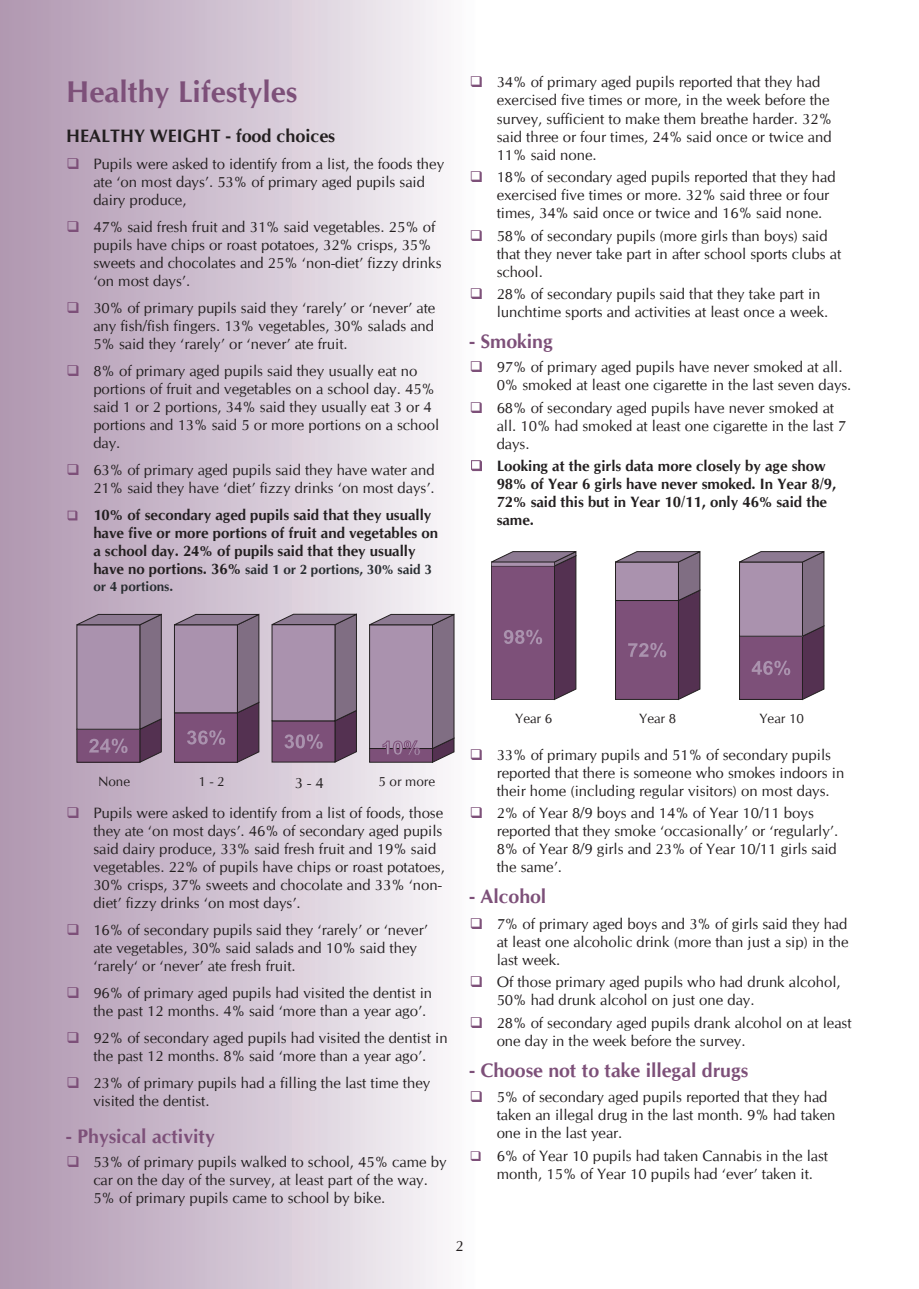
<style>
.page{position:relative;width:919px;height:1289px;background:#fff}
.page>*{position:absolute;margin:0;border:0;box-sizing:border-box;transform-origin:0 0}
.t1{font:700 30px "CG Omega";color:#7d5079}
.t2{font:700 19.5px "CG Omega";color:#7d5079}
.t3{font:700 18px "CG Omega";color:#231f20}
.t4{font:15px/18px "CG Omega";color:#231f20}
.t5{font:700 15px/18px "CG Omega";color:#231f20}
.t6{font:15px "CG Omega";color:#262324}
.t7{font:700 13.5px/16.6px "CG Omega";color:#282d31}
.t8{font:13.5px "CG Omega";color:#231f20}
.s1{color:#7d5079}
.s2{font-size:15px;color:#231f20}
</style>
<div class="page">
<svg style="left:68px;top:510px;width:9px;height:10px"></svg>
<svg style="left:471px;top:460px;width:11px;height:11px"></svg>
<svg style="left:366px;top:613px;width:91px;height:150px;background:#9b859d"></svg>
<svg style="left:269px;top:613px;width:90px;height:150px;background:#8d748e"></svg>
<svg style="left:171px;top:613px;width:91px;height:150px;background:#8f7590"></svg>
<svg style="left:74px;top:613px;width:90px;height:150px;background:#8e7690"></svg>
<svg style="left:491px;top:551px;width:86px;height:149px;background:#754f72"></svg>
<svg style="left:739px;top:551px;width:86px;height:149px;background:#886c88"></svg>
<svg style="left:615px;top:551px;width:86px;height:149px;background:#7e5d7c"></svg>
<h1 class="t1" style="left:66px;top:79px;width:232px">Healthy Lifestyles</h1>
<p class="t3" style="left:66px;top:128px;width:270px">HEALTHY WEIGHT - food choices</p>
<p class="t4" style="left:93px;top:156px;width:352px;text-indent:-27px"><span class="s1">❑</span> Pupils were asked to identify from a list, the foods they ate ‘on most days’. 53% of primary aged pupils said dairy produce,</p>
<p class="t4" style="left:93px;top:219px;width:350px;text-indent:-27px"><span class="s1">❑</span> 47% said fresh fruit and 31% said vegetables. 25% of pupils have chips or roast potatoes, 32% crisps, 35% sweets and chocolates and 25% ‘non-diet’ fizzy drinks ‘on most days’.</p>
<p class="t4" style="left:93px;top:300px;width:343px;text-align:justify;text-indent:-27px"><span class="s1">❑</span> 30% of primary pupils said they ‘rarely’ or ‘never’ ate any fish/fish fingers. 13% vegetables, 30% salads and 5% said they ‘rarely’ or ‘never’ ate fruit.</p>
<p class="t4" style="left:93px;top:363px;width:347px;text-indent:-27px"><span class="s1">❑</span> 8% of primary aged pupils said they usually eat no portions of fruit and vegetables on a school day. 45% said 1 or 2 portions, 34% said they usually eat 3 or 4 portions and 13% said 5 or more portions on a school day.</p>
<p class="t4" style="left:66px;top:462px;width:370px;text-align:right"><span class="s1">❑</span> 63% of primary aged pupils said they have water and<br>21% said they have ‘diet’ fizzy drinks ‘on most days’.</p>
<p class="t5" style="left:93px;top:507px;width:346px">10% of secondary aged pupils said that they usually have five or more portions of fruit and vegetables on a school day. 24% of pupils said that they usually</p>
<p class="t7" style="left:93px;top:562px;width:340px"><span class="s2">have no portions. 36%</span> said 1 or 2 portions, 30% said 3 or 4 portions.</p>
<p class="t4" style="left:496px;top:74px;width:337px;text-indent:-27px"><span class="s1">❑</span> 34% of primary aged pupils reported that they had exercised five times or more, in the week before the survey, sufficient to make them breathe harder. 32% said three or four times, 24% said once or twice and 11% said none.</p>
<p class="t4" style="left:496px;top:169px;width:340px;text-indent:-27px"><span class="s1">❑</span> 18% of secondary aged pupils reported that they had exercised five times or more. 32% said three or four times, 34% said once or twice and 16% said none.</p>
<p class="t4" style="left:496px;top:227px;width:346px;text-indent:-27px"><span class="s1">❑</span> 58% of secondary pupils (more girls than boys) said that they never take part in after school sports clubs at school.</p>
<p class="t4" style="left:496px;top:286px;width:333px;text-indent:-27px"><span class="s1">❑</span> 28% of secondary pupils said that they take part in lunchtime sports and activities at least once a week.</p>
<h2 class="t2" style="left:469px;top:334px;width:85px">- Smoking</h2>
<p class="t4" style="left:496px;top:359px;width:356px;text-indent:-27px"><span class="s1">❑</span> 97% of primary aged pupils have never smoked at all.<br>0% smoked at least one cigarette in the last seven days.</p>
<p class="t4" style="left:496px;top:399px;width:351px;text-indent:-27px"><span class="s1">❑</span> 68% of secondary aged pupils have never smoked at all. 10% had smoked at least one cigarette in the last 7 days.</p>
<p class="t5" style="left:496px;top:458px;width:341px">Looking at the girls data more closely by age show 98% of Year 6 girls have never smoked. In Year 8/9, 72% said this but in Year 10/11, only 46% said the same.</p>
<p class="t8" style="left:98px;top:776px;width:34px">None</p>
<p class="t8" style="left:198px;top:776px;width:28px">1 - 2</p>
<p class="t6" style="left:295px;top:776px;width:31px">3 - 4</p>
<p class="t8" style="left:378px;top:776px;width:58px">5 or more</p>
<p class="t4" style="left:93px;top:804px;width:353px;text-indent:-27px"><span class="s1">❑</span> Pupils were asked to identify from a list of foods, those they ate ‘on most days’. 46% of secondary aged pupils said dairy produce, 33% said fresh fruit and 19% said vegetables. 22% of pupils have chips or roast potatoes, 30% crisps, 37% sweets and chocolate and 33% ‘non&shy;diet’ fizzy drinks ‘on most days’.</p>
<p class="t4" style="left:93px;top:921px;width:336px;text-indent:-27px"><span class="s1">❑</span> 16% of secondary pupils said they ‘rarely’ or ‘never’ ate vegetables, 30% said salads and 10% said they ‘rarely‘ or ‘never’ ate fresh fruit.</p>
<p class="t4" style="left:93px;top:984px;width:340px;text-indent:-27px"><span class="s1">❑</span> 96% of primary aged pupils had visited the dentist in the past 12 months. 4% said ‘more than a year ago’.</p>
<p class="t4" style="left:66px;top:1029px;width:382px;text-align:center"><span class="s1">❑</span> 92% of secondary aged pupils had visited the dentist in the past 12 months. 8% said ‘more than a year ago’.</p>
<p class="t4" style="left:93px;top:1074px;width:338px;text-indent:-27px"><span class="s1">❑</span> 23% of primary pupils had a filling the last time they visited the dentist.</p>
<h2 class="t2" style="left:66px;top:1128px;width:150px">- Physical activity</h2>
<p class="t4" style="left:93px;top:1153px;width:354px;text-indent:-27px"><span class="s1">❑</span> 53% of primary pupils walked to school, 45% came by car on the day of the survey, at least part of the way.<br>5% of primary pupils came to school by bike.</p>
<p class="t8" style="left:515px;top:713px;width:39px">Year 6</p>
<p class="t8" style="left:639px;top:713px;width:39px">Year 8</p>
<p class="t8" style="left:759px;top:713px;width:46px">Year 10</p>
<p class="t4" style="left:496px;top:746px;width:349px;text-indent:-27px"><span class="s1">❑</span> 33% of primary pupils and 51% of secondary pupils reported that there is someone who smokes indoors in their home (including regular visitors) on most days.</p>
<p class="t4" style="left:496px;top:805px;width:343px;text-indent:-27px"><span class="s1">❑</span> 2% of Year 8/9 boys and 14% of Year 10/11 boys reported that they smoke ‘occasionally’ or ‘regularly’.<br>8% of Year 8/9 girls and 23% of Year 10/11 girls said the same’.</p>
<h2 class="t2" style="left:469px;top:888px;width:78px">- Alcohol</h2>
<p class="t4" style="left:496px;top:915px;width:353px;text-align:justify;text-indent:-27px"><span class="s1">❑</span> 7% of primary aged boys and 3% of girls said they had at least one alcoholic drink (more than just a sip) in the last week.</p>
<p class="t4" style="left:496px;top:974px;width:345px;text-indent:-27px"><span class="s1">❑</span> Of those primary aged pupils who had drunk alcohol,<br>50% had drunk alcohol on just one day.</p>
<p class="t4" style="left:496px;top:1014px;width:356px;text-indent:-27px"><span class="s1">❑</span> 28% of secondary aged pupils drank alcohol on at least one day in the week before the survey.</p>
<h2 class="t2" style="left:469px;top:1062px;width:280px">- Choose not to take illegal drugs</h2>
<p class="t4" style="left:496px;top:1088px;width:340px;text-indent:-27px"><span class="s1">❑</span> 5% of secondary aged pupils reported that they had taken an illegal drug in the last month. 9% had taken one in the last year.</p>
<p class="t4" style="left:496px;top:1147px;width:333px;text-indent:-27px"><span class="s1">❑</span> 6% of Year 10 pupils had taken Cannabis in the last month, 15% of Year 10 pupils had ‘ever’ taken it.</p>
<p class="t4" style="left:455px;top:1237px;width:10px">2</p>
</div>
